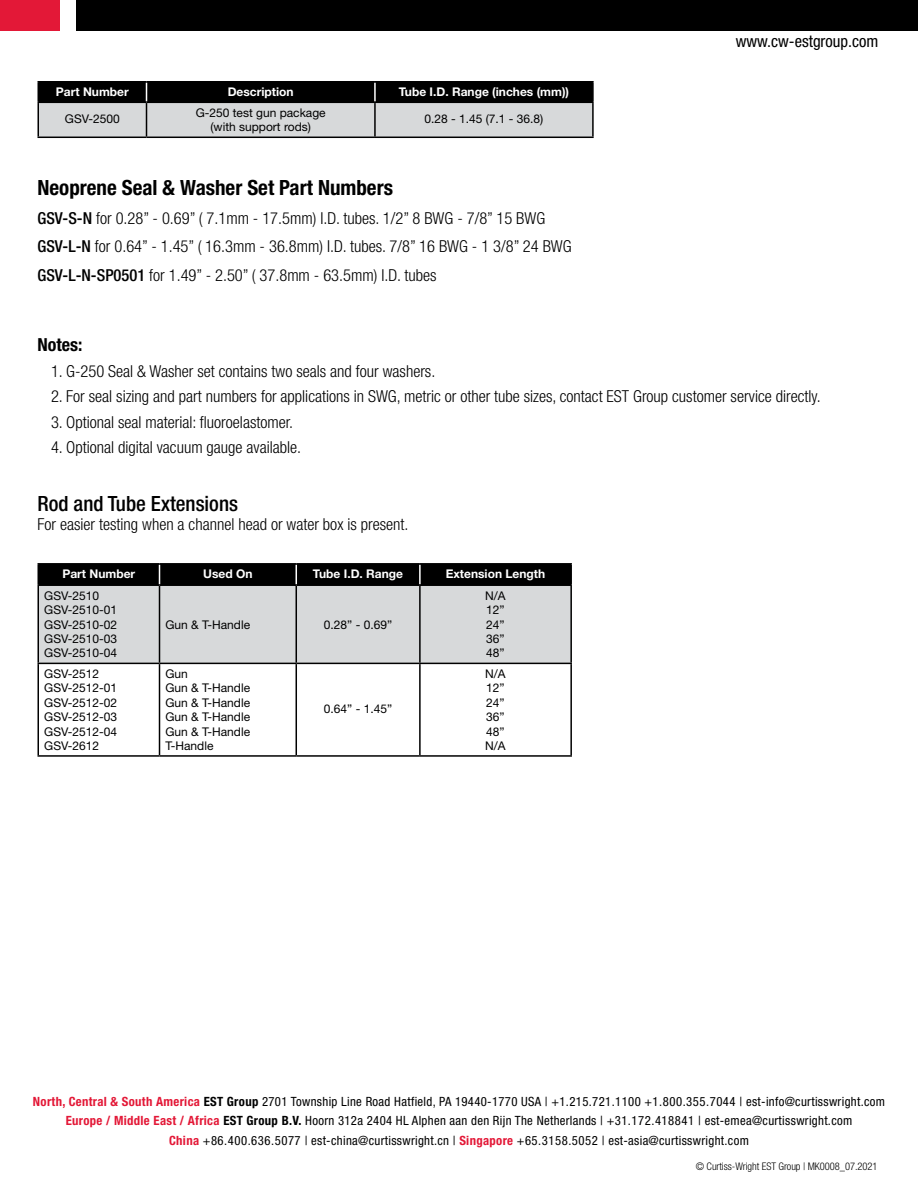
<style>
.page{position:relative;width:918px;height:1188px;background:#fff}
.page>*{position:absolute;margin:0;border:0;box-sizing:border-box;transform-origin:0 0}
.t1{font:700 condensed 21px "Helvetica Neue LT Std";color:#000}
.t2{font:500 condensed 21px "Helvetica Neue LT Std";color:#000}
.t3{font:700 condensed 18px "Helvetica Neue LT Std";color:#000}
.t4{font:300 condensed 16.5px/28.5px "Helvetica Neue LT Std";color:#000}
.t5{font:condensed 16.5px "Helvetica Neue LT Std";color:#000}
.t6{font:condensed 12.75px/19.5px "Helvetica Neue LT Std";letter-spacing:.025em;color:#000;text-align:center}
.t7{font:12px/14.4px "Helvetica Neue LT Std";color:#000}
.t8{font:700 12px "Helvetica Neue LT Std";color:#fff}
.t9{font:300 condensed 10.5px "Helvetica Neue LT Std";letter-spacing:-.005em;color:#000}
.s1{font-weight:500}
.s2{font-weight:700;color:#e31837}
.s3{font-weight:700}
</style>
<div class="page">
<div style="left:76px;top:0;width:842px;height:32px;background:#000"></div>
<div style="left:0;top:0;width:60px;height:32px;background:#e31837"></div>
<hr style="left:592px;top:103px;width:2px;height:34px;background:#000">
<hr style="left:38px;top:137px;width:109px;height:1px;background:#000">
<hr style="left:147px;top:137px;width:228px;height:1px;background:#000">
<hr style="left:375px;top:137px;width:219px;height:1px;background:#000">
<hr style="left:38px;top:81px;width:109px;height:1px;background:#000">
<svg style="left:38px;top:82px;width:555px;height:55px;background:#848586"></svg>
<hr style="left:147px;top:81px;width:228px;height:1px;background:#000">
<hr style="left:375px;top:81px;width:219px;height:1px;background:#000">
<hr style="left:592px;top:82px;width:2px;height:20px;background:#000">
<hr style="left:38px;top:102px;width:109px;height:1px;background:#000">
<hr style="left:147px;top:102px;width:228px;height:1px;background:#000">
<hr style="left:375px;top:102px;width:219px;height:1px;background:#000">
<hr style="left:38px;top:664px;width:1px;height:91px;background:#000">
<hr style="left:159px;top:664px;width:1px;height:91px;background:#000">
<hr style="left:296px;top:664px;width:1px;height:91px;background:#000">
<hr style="left:419px;top:664px;width:2px;height:91px;background:#000">
<hr style="left:570px;top:664px;width:2px;height:91px;background:#000">
<hr style="left:38px;top:663px;width:122px;height:1px;background:#000">
<hr style="left:160px;top:663px;width:136px;height:1px;background:#000">
<hr style="left:296px;top:663px;width:124px;height:1px;background:#000">
<hr style="left:420px;top:663px;width:152px;height:1px;background:#000">
<hr style="left:38px;top:755px;width:122px;height:2px;background:#000">
<hr style="left:160px;top:755px;width:136px;height:2px;background:#000">
<hr style="left:296px;top:755px;width:124px;height:2px;background:#000">
<hr style="left:420px;top:755px;width:152px;height:2px;background:#000">
<hr style="left:38px;top:563px;width:122px;height:2px;background:#000">
<hr style="left:160px;top:563px;width:136px;height:2px;background:#000">
<hr style="left:296px;top:563px;width:124px;height:2px;background:#000">
<hr style="left:420px;top:563px;width:152px;height:2px;background:#000">
<svg style="left:38px;top:564px;width:534px;height:99px;background:#a6a7a8"></svg>
<hr style="left:38px;top:584px;width:122px;height:2px;background:#000">
<hr style="left:160px;top:584px;width:136px;height:2px;background:#000">
<hr style="left:296px;top:584px;width:124px;height:2px;background:#000">
<hr style="left:420px;top:584px;width:152px;height:2px;background:#000">
<p class="t8" style="left:56px;top:85px;width:74px">Part Number</p>
<p class="t8" style="left:228px;top:85px;width:67px">Description</p>
<p class="t8" style="left:399px;top:85px;width:172px">Tube I.D. Range (inches (mm))</p>
<p class="t7" style="left:65px;top:111px;width:56px">GSV-2500</p>
<p class="t7" style="left:196px;top:105px;width:132px;text-align:center">G-250 test gun package (with support rods)</p>
<p class="t7" style="left:424px;top:111px;width:120px">0.28 - 1.45 (7.1 - 36.8)</p>
<p class="t1" style="left:38px;top:175px;width:357px">Neoprene Seal &amp; Washer Set Part Numbers</p>
<p class="t4" style="left:38px;top:204px;width:536px"><span class="s1">GSV-S-N</span> for 0.28” - 0.69” ( 7.1mm - 17.5mm) I.D. tubes. 1/2” 8 BWG - 7/8” 15 BWG<br><span class="s1">GSV-L-N</span> for 0.64” - 1.45” ( 16.3mm - 36.8mm) I.D. tubes. 7/8” 16 BWG - 1 3/8” 24 BWG<br><span class="s1">GSV-L-N-SP0501</span> for 1.49” - 2.50” ( 37.8mm - 63.5mm) I.D. tubes</p>
<p class="t5" style="left:736px;top:32px;width:144px">www.cw-estgroup.com</p>
<p class="t3" style="left:38px;top:334px;width:46px">Notes:</p>
<p class="t4" style="left:51px;top:356px;width:386px">1. G-250 Seal &amp; Washer set contains two seals and four washers.</p>
<p class="t4" style="left:51px;top:382px;width:771px">2. For seal sizing and part numbers for applications in SWG, metric or other tube sizes, contact EST Group customer service directly.</p>
<p class="t4" style="left:51px;top:407px;width:244px">3. Optional seal material: fluoroelastomer.</p>
<p class="t4" style="left:51px;top:433px;width:252px">4. Optional digital vacuum gauge available.</p>
<p class="t2" style="left:38px;top:491px;width:202px">Rod and Tube Extensions</p>
<p class="t4" style="left:38px;top:510px;width:372px">For easier testing when a channel head or water box is present.</p>
<p class="t8" style="left:62px;top:567px;width:74px">Part Number</p>
<p class="t8" style="left:203px;top:567px;width:51px">Used On</p>
<p class="t8" style="left:313px;top:567px;width:92px">Tube I.D. Range</p>
<p class="t8" style="left:446px;top:567px;width:101px">Extension Length</p>
<p class="t7" style="left:44px;top:588px;width:74px">GSV-2510<br>GSV-2510-01<br>GSV-2510-02<br>GSV-2510-03<br>GSV-2510-04</p>
<p class="t7" style="left:485px;top:588px;width:22px;text-align:justify">N/A 12” 24” 36” 48”</p>
<p class="t7" style="left:166px;top:617px;width:86px">Gun &amp; T-Handle</p>
<p class="t7" style="left:324px;top:617px;width:70px">0.28” - 0.69”</p>
<p class="t7" style="left:44px;top:666px;width:74px">GSV-2512<br>GSV-2512-01<br>GSV-2512-02<br>GSV-2512-03<br>GSV-2512-04<br>GSV-2612</p>
<p class="t7" style="left:166px;top:666px;width:86px">Gun<br>Gun &amp; T-Handle<br>Gun &amp; T-Handle<br>Gun &amp; T-Handle<br>Gun &amp; T-Handle<br>T-Handle</p>
<p class="t7" style="left:324px;top:701px;width:70px">0.64” - 1.45”</p>
<p class="t7" style="left:485px;top:666px;width:22px;text-align:justify">N/A 12” 24” 36” 48” N/A</p>
<p class="t6" style="left:33px;top:1091px;width:854px"><span class="s2">North, Central &amp; South America</span> <span class="s3">EST Group</span> 2701 Township Line Road Hatfield, PA 19440-1770 USA | +1.215.721.1100 +1.800.355.7044 | est-info@curtisswright.com<br><span class="s2">Europe / Middle East / Africa</span> <span class="s3">EST Group B.V.</span> Hoorn 312a 2404 HL Alphen aan den Rijn The Netherlands | +31.172.418841 | est-emea@curtisswright.com<br><span class="s2">China</span> +86.400.636.5077 | est-china@curtisswright.cn | <span class="s2">Singapore</span> +65.3158.5052 | est-asia@curtisswright.com</p>
<p class="t9" style="left:696px;top:1160px;width:183px">© Curtiss-Wright EST Group | MK0008_07.2021</p>
</div>
